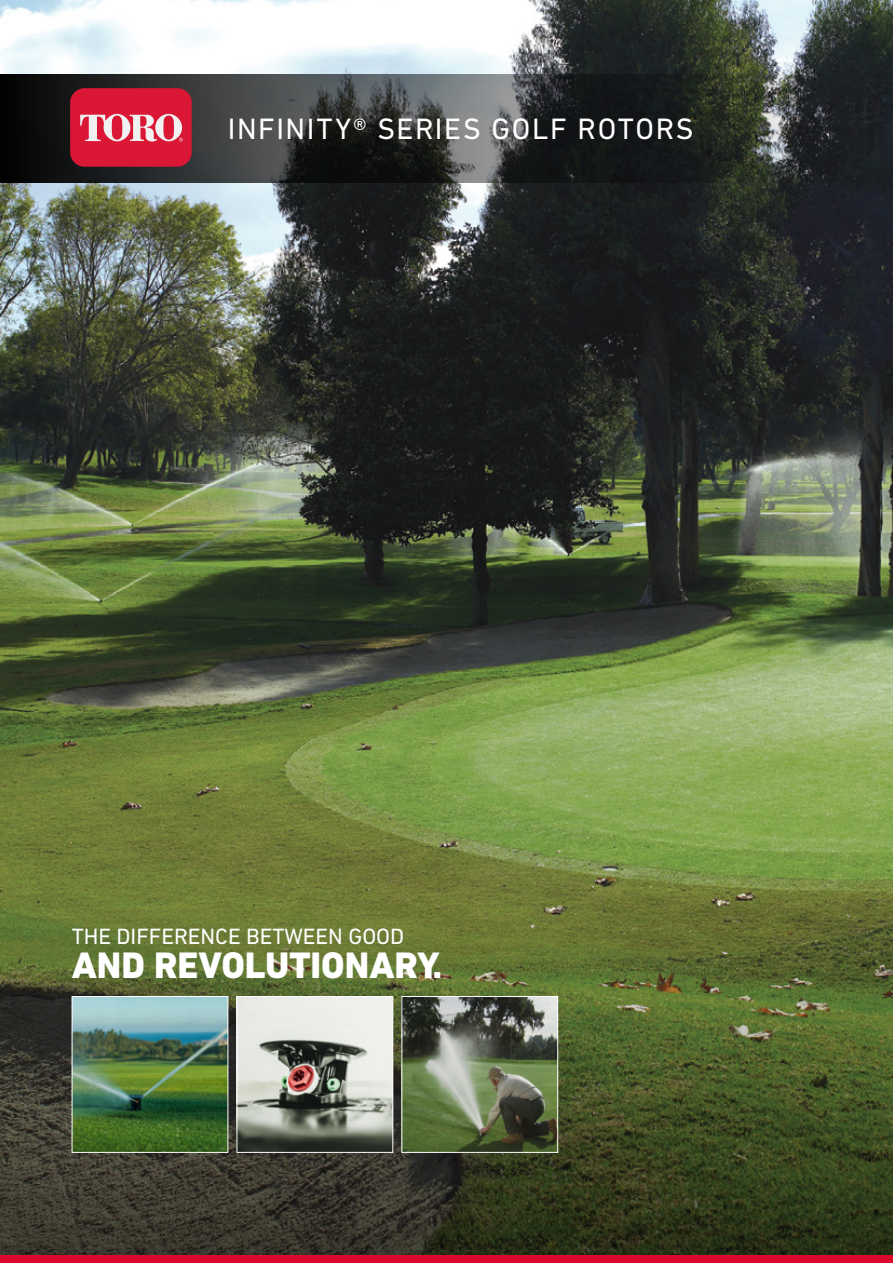
<style>
.page{position:relative;width:893px;height:1263px;background:#fff}
.page>*{position:absolute;margin:0;border:0;box-sizing:border-box;transform-origin:0 0}
.t1{font:800 37.5px "DIN Next LT Pro";color:#fff}
.t2{font:30px "DIN Next LT Pro";letter-spacing:.055em;color:#fff}
.t3{font:22.5px "DIN Next LT Pro";color:#fff}
</style>
<div class="page">
<img style="left:0;top:0;width:893px;height:867px">
<svg style="left:0;top:867px;width:893px;height:388px;background:#4f592d"></svg>
<svg style="left:0;top:74px;width:893px;height:108px;background:#2f3232"></svg>
<div style="left:0;top:1255px;width:893px;height:8px;background:#db0a2c"></div>
<div style="left:70px;top:88px;width:122px;height:79px;background:#db1736;border-radius:14px"></div>
<svg style="left:80px;top:114px;width:103px;height:28px"></svg>
<img style="left:403px;top:998px;width:153px;height:153px">
<div style="left:401px;top:996px;width:157px;height:157px;border:1px solid #fff"></div>
<img style="left:239px;top:998px;width:152px;height:153px">
<div style="left:237px;top:996px;width:156px;height:157px;border:1px solid #fff"></div>
<img style="left:74px;top:998px;width:152px;height:153px">
<div style="left:72px;top:996px;width:156px;height:157px;border:1px solid #fff"></div>
<p class="t2" style="left:228px;top:112px;width:467px">INFINITY® SERIES GOLF ROTORS</p>
<p class="t3" style="left:72px;top:923px;width:334px">THE DIFFERENCE BETWEEN GOOD</p>
<p class="t1" style="left:72px;top:943px;width:372px">AND REVOLUTIONARY.</p>
</div>
